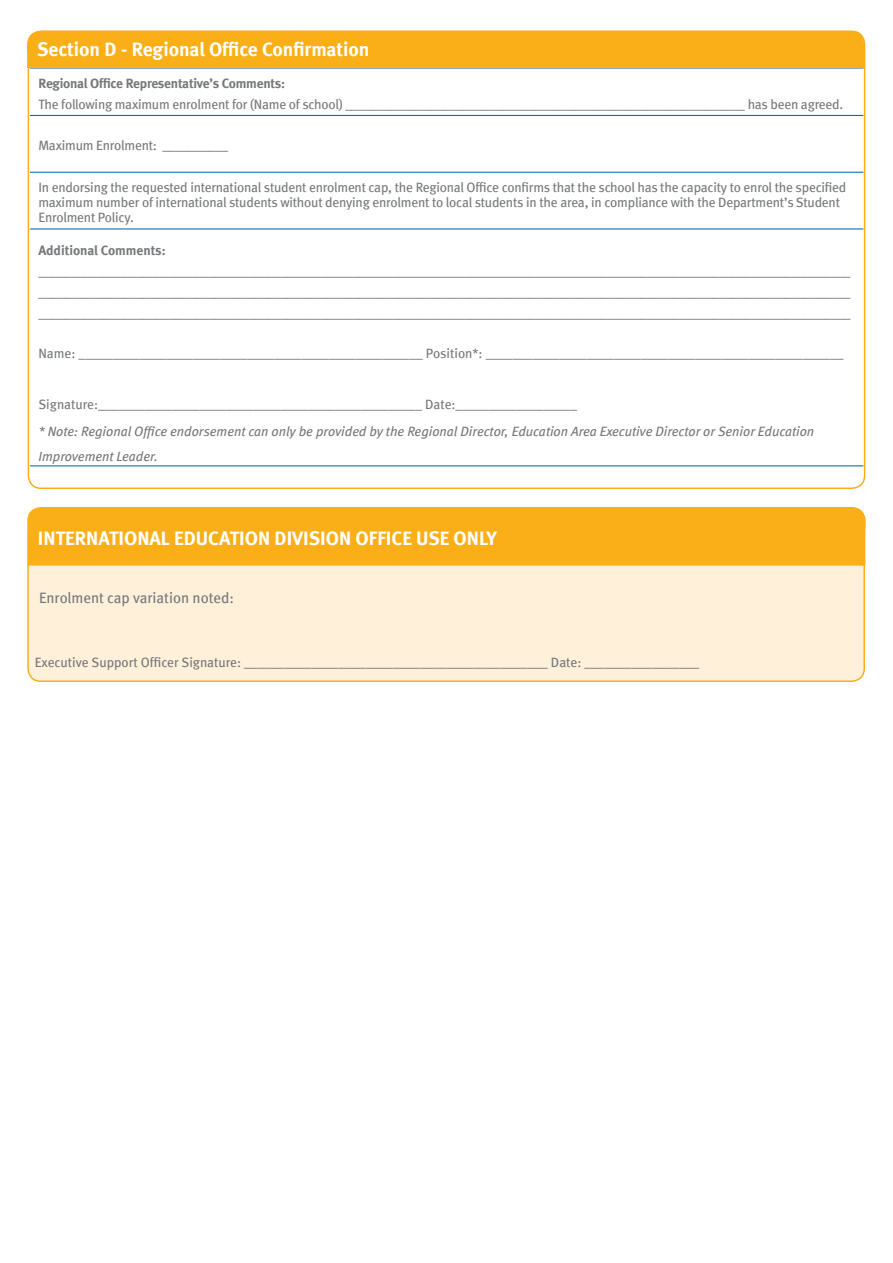
<style>
.page{position:relative;width:893px;height:1263px;background:#fff}
.page>*{position:absolute;margin:0;border:0;box-sizing:border-box;transform-origin:0 0}
.Meta_Bld_13Pt_Wht{font:19.5px "Meta Bold LF";color:#fff}
.Meta_Bk_10Pt_Gry{font:15px "Meta Book LF";color:#76787b}
.Meta_Bk_10Pt_Gry-2{font:13.5px/15px "Meta Book LF";letter-spacing:-.015em;color:#76787b}
.Meta_Bk_10Pt_Gry-3{font:italic 13.5px/25.5px "Meta Book LF";color:#76787b}
.Meta_Bk_10Pt_Gry-4{font:13.5px "Meta Bold LF";letter-spacing:-.015em;color:#76787b}
.Meta_Bk_10Pt_Gry-5{font:700 13.5px "Meta";color:#76787b}
</style>
<div class="page">
<div style="left:28px;top:508px;width:836px;height:173px;background:#fef0d9;border-radius:13px"></div>
<div style="left:27px;top:507px;width:838px;height:175px;border:2px solid #faaf18;border-radius:13px"></div>
<div style="left:29px;top:508px;width:836px;height:31px;background:#faaf18;border-radius:13px"></div>
<div style="left:28px;top:507px;width:838px;height:32px;border:2px solid #faaf18;border-radius:13px"></div>
<div style="left:28px;top:529px;width:837px;height:37px;background:#faaf18;border:2px solid #faaf18"></div>
<hr style="left:30px;top:68px;width:833px;height:1px;background:#005d9c">
<hr style="left:30px;top:115px;width:833px;height:1px;background:#005d9c">
<hr style="left:30px;top:172px;width:833px;height:1px;background:#005d9c">
<hr style="left:30px;top:229px;width:833px;height:1px;background:#005d9c">
<hr style="left:30px;top:466px;width:833px;height:1px;background:#005d9c">
<div style="left:28px;top:32px;width:835px;height:30px;background:#faaf18;border-radius:13px"></div>
<div style="left:27px;top:31px;width:837px;height:32px;border:2px solid #faaf18;border-radius:13px"></div>
<div style="left:27px;top:47px;width:837px;height:21px;background:#faaf18"></div>
<p class="Meta_Bld_13Pt_Wht" style="left:37px;top:37px;width:334px">Section D - Regional Office Confirmation</p>
<p class="Meta_Bk_10Pt_Gry-4" style="left:38px;top:75px;width:248px">Regional Office Representative’s Comments:</p>
<p class="Meta_Bk_10Pt_Gry-2" style="left:38px;top:96px;width:806px">The following maximum enrolment for (Name of school) _____________________________________________________________ has been agreed.</p>
<p class="Meta_Bk_10Pt_Gry-2" style="left:38px;top:138px;width:191px">Maximum Enrolment: __________</p>
<p class="Meta_Bk_10Pt_Gry-2" style="left:38px;top:179px;width:809px">In endorsing the requested international student enrolment cap, the Regional Office confirms that the school has the capacity to enrol the specified maximum number of international students without denying enrolment to local students in the area, in compliance with the Department’s Student<br>Enrolment Policy.</p>
<p class="Meta_Bk_10Pt_Gry-5" style="left:38px;top:242px;width:129px">Additional Comments:</p>
<p class="Meta_Bk_10Pt_Gry-2" style="left:38px;top:260px;width:814px;line-height:21px;text-align:justify">____________________________________________________________________________________________________________________________ ____________________________________________________________________________________________________________________________ ____________________________________________________________________________________________________________________________</p>
<p class="Meta_Bk_10Pt_Gry-2" style="left:38px;top:346px;width:806px">Name: ___________________________________________________ Position*: _____________________________________________________</p>
<p class="Meta_Bk_10Pt_Gry-2" style="left:38px;top:397px;width:540px">Signature:________________________________________________ Date:__________________</p>
<p class="Meta_Bk_10Pt_Gry-3" style="left:38px;top:418px;width:777px">* Note: Regional Office endorsement can only be provided by the Regional Director, Education Area Executive Director or Senior Education<br>Improvement Leader.</p>
<p class="Meta_Bld_13Pt_Wht" style="left:38px;top:526px;width:460px">INTERNATIONAL EDUCATION DIVISION OFFICE USE ONLY</p>
<p class="Meta_Bk_10Pt_Gry" style="left:39px;top:589px;width:196px">Enrolment cap variation noted:</p>
<p class="Meta_Bk_10Pt_Gry-2" style="left:35px;top:655px;width:666px">Executive Support Officer Signature: _____________________________________________ Date: _________________</p>
</div>
